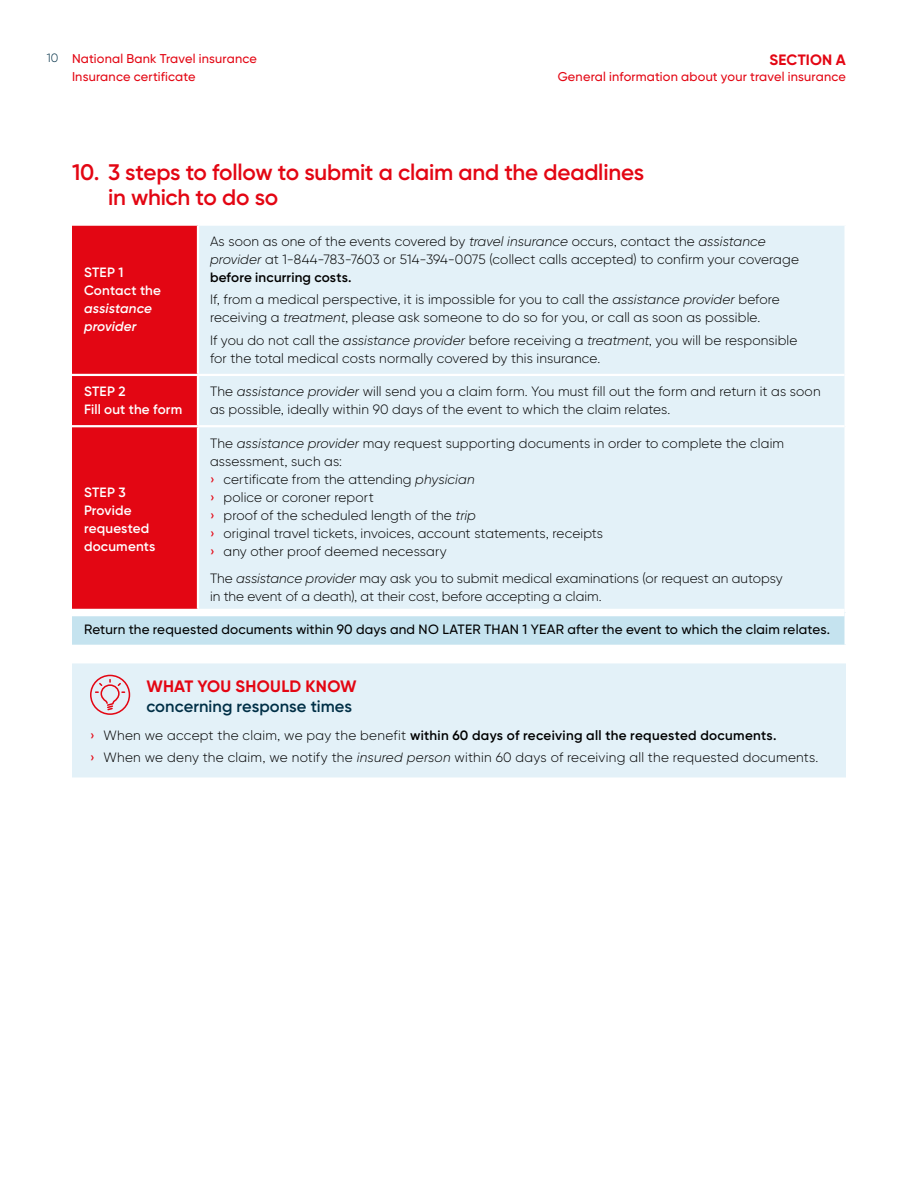
<style>
.page{position:relative;width:918px;height:1188px;background:#fff}
.page>*{position:absolute;margin:0;border:0;box-sizing:border-box;transform-origin:0 0}
.INTRODUCTION{font:600 22.5px/25.5px "Gilroy BN";letter-spacing:-.01em;color:#e30613}
.INTRODUCTION-2{font:600 16.5px/19.5px "Gilroy BN";letter-spacing:.005em;color:#002f46}
.t1{font:700 15px "Gilroy BN";letter-spacing:.01em;color:#e30613}
.TEXTE_COURANT_CENTRE{font:300 13.5px/18px "Gilroy BN";letter-spacing:.01em;color:#000}
.TEXTE_COURANT_GAUCHE{font:300 13.5px/18px "Gilroy BN";color:#000}
.TEXTE_COURANT_GAUCHE-2{font:500 13.5px "Gilroy BN";letter-spacing:.015em;color:#000}
.TEXTE_COURANT_BN{font:300 13.5px "Gilroy BN";letter-spacing:.02em;color:#000}
.TEXTE_COURANT_BN-2{font:600 13.5px "Gilroy BN";letter-spacing:.02em;color:#000}
.TEXTE_COURANT_GAUCHE-3{font:600 13.5px/18px "Gilroy BN";letter-spacing:.015em;color:#fff}
.TEXTE_COURANT_GAUCHE-4{font:italic 600 13.5px/18px "Gilroy BN";letter-spacing:.01em;color:#fff}
.t2{font:500 12.75px/18px "Gilroy BN";letter-spacing:.015em;color:#e30613}
.t3{font:300 12px "Gilroy BN";color:#002f46}
.s1{font-style:normal}
.s2{font-style:italic}
.s3{font-weight:600}
.s4{font-weight:500;color:#e30613}
.s5{font-weight:700;color:#e30613}
.s6{font-weight:300}
</style>
<div class="page">
<div style="left:72px;top:226px;width:125px;height:383px;background:#e30613"></div>
<div style="left:199px;top:226px;width:645px;height:383px;background:#e3f1f8"></div>
<div style="left:72px;top:613px;width:774px;height:33px;background:#c5e3ef"></div>
<svg style="left:844px;top:226px;width:1px;height:148px"></svg>
<svg style="left:844px;top:376px;width:1px;height:49px"></svg>
<svg style="left:844px;top:427px;width:2px;height:186px"></svg>
<svg style="left:844px;top:613px;width:2px;height:32px"></svg>
<hr style="left:72px;top:374px;width:126px;height:2px;background:#fff">
<hr style="left:198px;top:374px;width:646px;height:2px;background:#fff">
<hr style="left:72px;top:425px;width:126px;height:2px;background:#fff">
<hr style="left:198px;top:425px;width:646px;height:2px;background:#fff">
<hr style="left:72px;top:645px;width:126px;height:2px;background:#fff">
<hr style="left:198px;top:645px;width:650px;height:2px;background:#fff">
<div style="left:72px;top:609px;width:126px;height:7px;background:#fff"></div>
<div style="left:198px;top:609px;width:646px;height:7px;background:#fff"></div>
<div style="left:72px;top:663px;width:774px;height:114px;background:#e3f1f8"></div>
<div style="left:90px;top:675px;width:40px;height:40px;border:2px solid #e30613;border-radius:50%"></div>
<svg style="left:94px;top:678px;width:32px;height:44px"></svg>
<p class="t2" style="left:72px;top:49px;width:187px">National Bank Travel insurance<br>Insurance certificate</p>
<p class="t3" style="left:47px;top:51px;width:13px">10</p>
<p class="t1" style="left:770px;top:50px;width:78px">SECTION A</p>
<p class="t2" style="left:558px;top:67px;width:290px">General information about your travel insurance</p>
<p class="INTRODUCTION" style="left:108px;top:159px;width:538px;text-indent:-36px">10. 3 steps to follow to submit a claim and the deadlines in which to do so</p>
<p class="TEXTE_COURANT_GAUCHE-4" style="left:84px;top:264px;width:79px"><span class="s1">STEP 1<br>Contact the </span>assistance provider</p>
<p class="TEXTE_COURANT_CENTRE" style="left:210px;top:232px;width:591px">As soon as one of the events covered by <span class="s2">travel insurance</span> occurs, contact the <span class="s2">assistance provider</span> at 1-844-783-7603 or 514-394-0075 (collect calls accepted) to confirm your coverage <span class="s3">before incurring costs.</span></p>
<p class="TEXTE_COURANT_CENTRE" style="left:210px;top:291px;width:571px">If, from a medical perspective, it is impossible for you to call the <span class="s2">assistance provider</span> before receiving a <span class="s2">treatment</span>, please ask someone to do so for you, or call as soon as possible.</p>
<p class="TEXTE_COURANT_CENTRE" style="left:210px;top:331px;width:589px">If you do not call the <span class="s2">assistance provider</span> before receiving a <span class="s2">treatment</span>, you will be responsible for the total medical costs normally covered by this insurance.</p>
<p class="TEXTE_COURANT_GAUCHE-3" style="left:84px;top:382px;width:100px">STEP 2<br>Fill out the form</p>
<p class="TEXTE_COURANT_CENTRE" style="left:210px;top:382px;width:612px">The <span class="s2">assistance provider</span> will send you a claim form. You must fill out the form and return it as soon as possible, ideally within 90 days of the event to which the claim relates.</p>
<p class="TEXTE_COURANT_CENTRE" style="left:210px;top:434px;width:576px">The <span class="s2">assistance provider</span> may request supporting documents in order to complete the claim assessment, such as:</p>
<p class="TEXTE_COURANT_CENTRE" style="left:210px;top:470px;width:266px"><span class="s4">›</span> certificate from the attending <span class="s2">physician</span></p>
<p class="TEXTE_COURANT_CENTRE" style="left:210px;top:488px;width:165px"><span class="s4">›</span> police or coroner report</p>
<p class="TEXTE_COURANT_CENTRE" style="left:210px;top:506px;width:267px"><span class="s4">›</span> proof of the scheduled length of the <span class="s2">trip</span></p>
<p class="TEXTE_COURANT_CENTRE" style="left:210px;top:524px;width:395px"><span class="s4">›</span> original travel tickets, invoices, account statements, receipts</p>
<p class="TEXTE_COURANT_CENTRE" style="left:210px;top:542px;width:238px"><span class="s4">›</span> any other proof deemed necessary</p>
<p class="TEXTE_COURANT_GAUCHE" style="left:210px;top:569px;width:574px">The <span class="s2">assistance provider</span> may ask you to submit medical examinations (or request an autopsy in the event of a death), at their cost, before accepting a claim.</p>
<p class="TEXTE_COURANT_GAUCHE-2" style="left:84px;top:621px;width:748px">Return the requested documents within 90 days and NO LATER THAN 1 YEAR after the event to which the claim relates.</p>
<p class="TEXTE_COURANT_GAUCHE-3" style="left:84px;top:483px;width:73px">STEP 3<br>Provide requested documents</p>
<p class="INTRODUCTION-2" style="left:146px;top:677px;width:212px"><span class="s5">WHAT YOU SHOULD KNOW </span>concerning response times</p>
<p class="TEXTE_COURANT_BN-2" style="left:90px;top:727px;width:688px"><span class="s4">›</span> <span class="s6">When we accept the claim, we pay the benefit</span> within 60 days of receiving all the requested documents.</p>
<p class="TEXTE_COURANT_BN" style="left:90px;top:750px;width:730px"><span class="s4">›</span> When we deny the claim, we notify the <span class="s2">insured person</span> within 60 days of receiving all the requested documents.</p>
</div>
